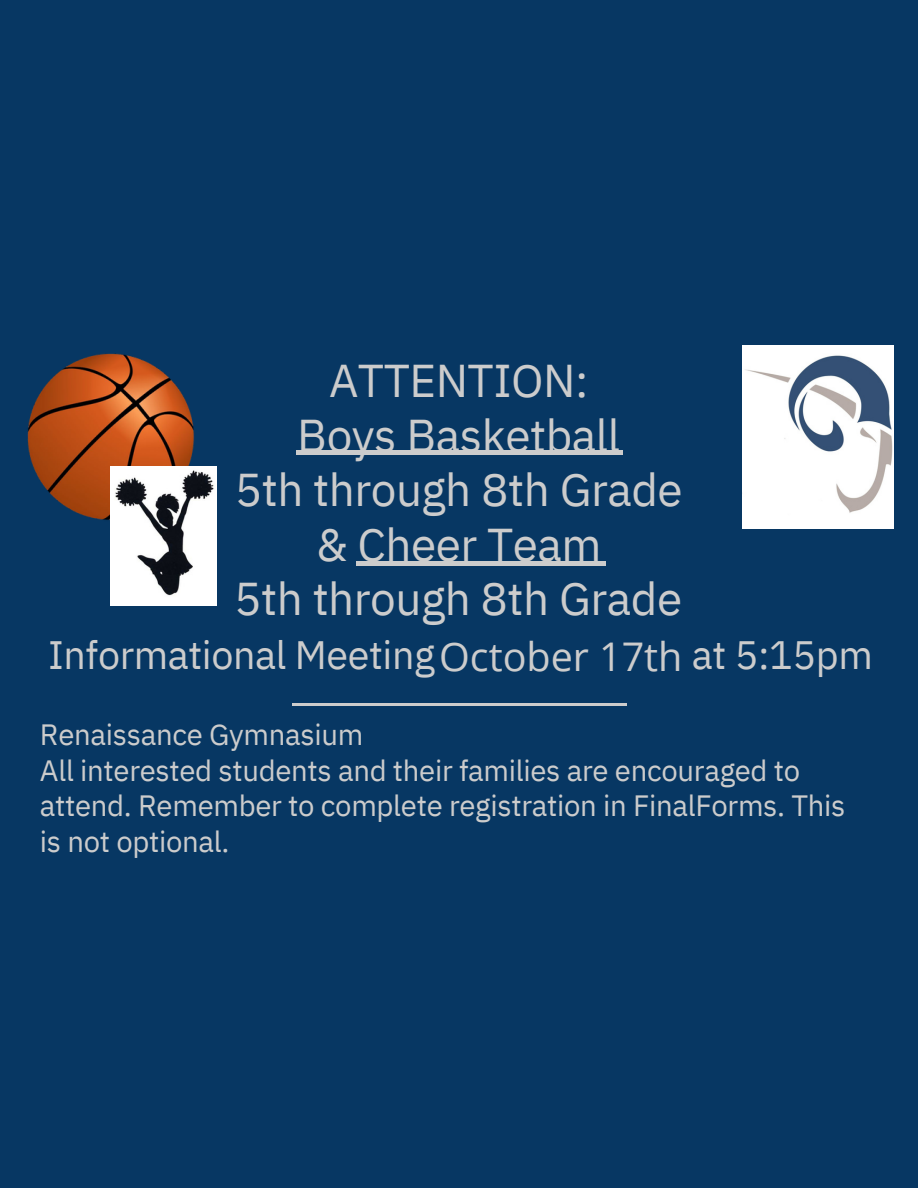
<style>
.page{position:relative;width:918px;height:1188px;background:#073763}
.page>*{position:absolute;margin:0;border:0;box-sizing:border-box;transform-origin:0 0}
.t1{font:45.9px/54.4px "IBM Plex Sans";letter-spacing:-.01em;color:#ccc;text-align:center}
.t2{font:39.45px "IBM Plex Sans";letter-spacing:-.01em;color:#ccc}
.t3{font:29.25px/35.4px "IBM Plex Sans";letter-spacing:-.01em;color:#ccc}
.s1{font-family:"Open Sans"}
</style>
<div class="page">
<div style="left:296px;top:450px;width:327px;height:5px;background:#ccc"></div>
<hr style="left:356px;top:561px;width:250px;height:4px;background:#ccc">
<hr style="left:292px;top:704px;width:334px;height:2px;background:#ccc">
<img style="left:742px;top:345px;width:151px;height:184px">
<img style="left:27px;top:353px;width:170px;height:170px">
<img style="left:111px;top:467px;width:106px;height:138px">
<p class="t1" style="left:329px;top:353px;width:261px">ATTENTION:</p>
<p class="t1" style="left:297px;top:407px;width:325px">Boys Basketball</p>
<p class="t1" style="left:235px;top:462px;width:450px">5th through 8th Grade &amp; Cheer Team</p>
<p class="t1" style="left:234px;top:571px;width:450px">5th through 8th Grade</p>
<p class="t2" style="left:48px;top:628px;width:826px">Informational Meeting<span class="s1">October 17th</span> at 5:15pm</p>
<p class="t3" style="left:40px;top:717px;width:325px">Renaissance Gymnasium</p>
<p class="t3" style="left:40px;top:752px;width:807px">All interested students and their families are encouraged to attend. Remember to complete registration in FinalForms. This is not optional.</p>
</div>
